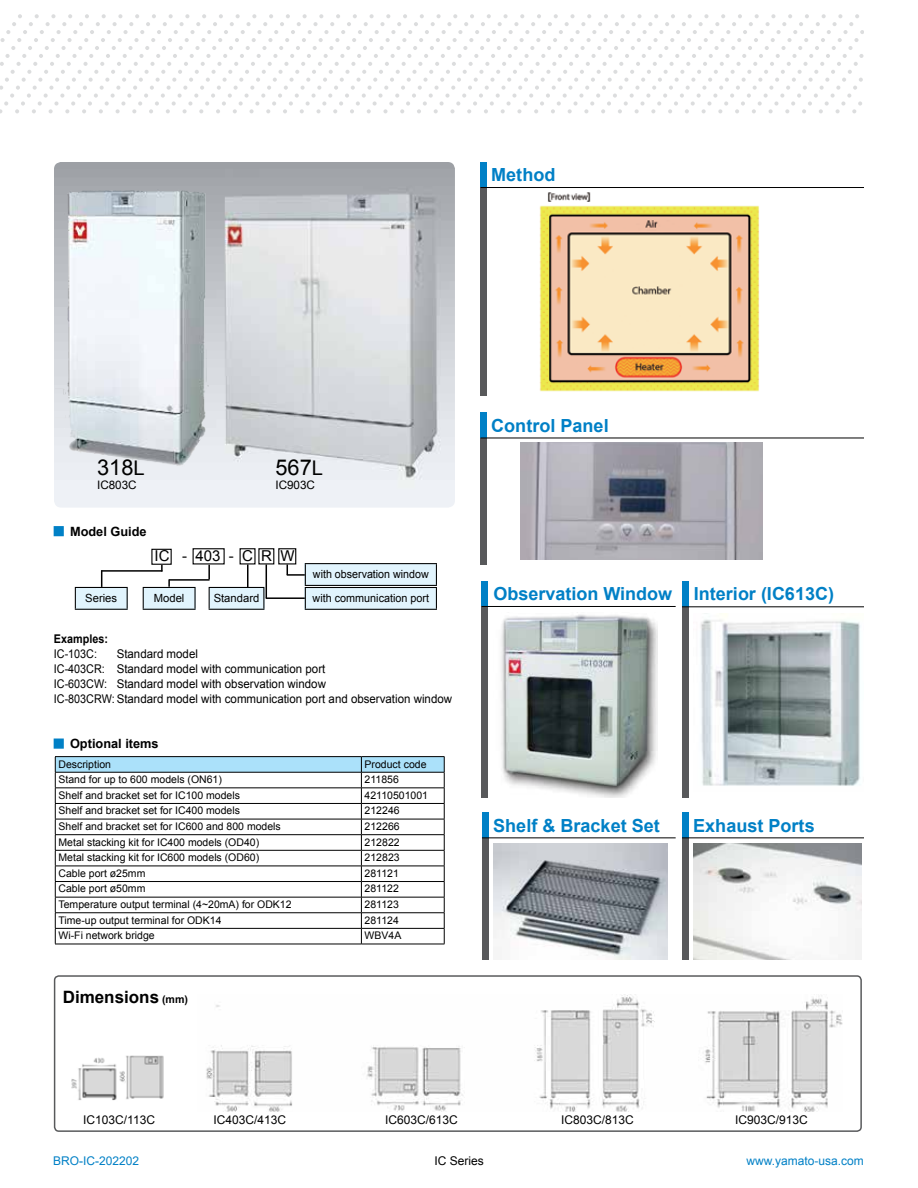
<style>
.page{position:relative;width:918px;height:1188px;background:#fff}
.page>*{position:absolute;margin:0;border:0;box-sizing:border-box;transform-origin:0 0}
.t1{font:21.75px "Arial";color:#000}
.t2{font:700 18px "Arial";color:#0080c6}
.t3{font:700 16.95px "Arial";color:#000}
.t4{font:15px "Arial";color:#000}
.t5{font:700 12.75px "Arial";color:#000}
.t6{font:12px/15px "Arial";color:#000;scale:.9 1}
.t7{font:12px/15px "Arial";color:#000;scale:.96 1}
.t8{font:12px "Arial";color:#000}
.t9{font:12px "Arial";color:#0080c6}
.t10{font:700 12px "Arial";color:#000;scale:.9 1}
.t11{font:11.7px "Arial";color:#000}
.t12{font:11.25px "Arial";color:#000;scale:.96 1}
.t13{font:11.25px "Arial";color:#000;scale:.95 1}
.t14{font:11.25px "Arial";color:#000}
.t15{font:10.5px "Arial";color:#000}
.s1{font-size:20.25px}
.s2{font-size:10.65px}
</style>
<div class="page">
<img style="left:54px;top:162px;width:401px;height:346px">
<svg style="left:0;top:14px;width:864px;height:99px"></svg>
<div style="left:481px;top:412px;width:6px;height:26px;background:#0080c6"></div>
<div style="left:481px;top:162px;width:6px;height:26px;background:#0080c6"></div>
<div style="left:481px;top:438px;width:6px;height:126px;background:#58595b"></div>
<div style="left:481px;top:188px;width:6px;height:208px;background:#58595b"></div>
<hr style="left:481px;top:438px;width:383px;height:1px;background:#000">
<hr style="left:481px;top:187px;width:383px;height:1px;background:#000">
<div style="left:482px;top:581px;width:6px;height:25px;background:#0080c6"></div>
<div style="left:482px;top:606px;width:6px;height:192px;background:#58595b"></div>
<hr style="left:482px;top:606px;width:194px;height:1px;background:#000">
<div style="left:682px;top:581px;width:6px;height:26px;background:#0080c6"></div>
<div style="left:682px;top:607px;width:6px;height:191px;background:#58595b"></div>
<hr style="left:682px;top:607px;width:182px;height:1px;background:#000">
<div style="left:482px;top:812px;width:6px;height:26px;background:#0080c6"></div>
<div style="left:682px;top:812px;width:6px;height:26px;background:#0080c6"></div>
<div style="left:482px;top:838px;width:6px;height:122px;background:#58595b"></div>
<div style="left:682px;top:838px;width:6px;height:122px;background:#58595b"></div>
<hr style="left:482px;top:838px;width:194px;height:1px;background:#000">
<hr style="left:682px;top:838px;width:182px;height:1px;background:#000">
<div style="left:54px;top:975px;width:808px;height:157px;border:1px solid #58595b;border-radius:4px"></div>
<img style="left:55px;top:189px;width:154px;height:277px">
<img style="left:521px;top:442px;width:242px;height:117px">
<img style="left:501px;top:614px;width:156px;height:184px">
<img style="left:700px;top:614px;width:160px;height:172px">
<img style="left:693px;top:843px;width:169px;height:117px">
<img style="left:493px;top:843px;width:174px;height:117px">
<img style="left:71px;top:1055px;width:93px;height:46px">
<div style="left:54px;top:526px;width:10px;height:10px;background:#0080c6;border:2px solid #0080c6"></div>
<div style="left:54px;top:739px;width:10px;height:10px;background:#0080c6;border:2px solid #0080c6"></div>
<div style="left:193px;top:548px;width:32px;height:16px;border:1px solid #000"></div>
<div style="left:240px;top:548px;width:16px;height:16px;border:1px solid #000"></div>
<div style="left:258px;top:548px;width:16px;height:16px;border:1px solid #000"></div>
<div style="left:278px;top:548px;width:18px;height:16px;border:1px solid #000"></div>
<div style="left:305px;top:587px;width:132px;height:23px;background:#e1f4fd"></div>
<hr style="left:305px;top:587px;width:132px;height:1px;background:#000">
<hr style="left:305px;top:609px;width:132px;height:1px;background:#000">
<div style="left:305px;top:563px;width:132px;height:23px;background:#e1f4fd"></div>
<hr style="left:305px;top:563px;width:132px;height:1px;background:#000">
<svg style="left:436px;top:564px;width:1px;height:45px"></svg>
<hr style="left:305px;top:585px;width:132px;height:1px;background:#000">
<div style="left:151px;top:549px;width:21px;height:16px;border:1px solid #000"></div>
<hr style="left:55px;top:756px;width:306px;height:1px;background:#000">
<hr style="left:361px;top:756px;width:84px;height:1px;background:#000">
<svg style="left:55px;top:757px;width:390px;height:187px"></svg>
<hr style="left:55px;top:944px;width:306px;height:1px;background:#000">
<hr style="left:361px;top:944px;width:84px;height:1px;background:#000">
<svg style="left:161px;top:565px;width:2px;height:7px"></svg>
<svg style="left:168px;top:579px;width:2px;height:8px"></svg>
<hr style="left:247px;top:564px;width:2px;height:23px;background:#000">
<hr style="left:266px;top:564px;width:1px;height:34px;background:#000">
<svg style="left:101px;top:572px;width:1px;height:15px"></svg>
<svg style="left:208px;top:565px;width:2px;height:14px"></svg>
<hr style="left:266px;top:597px;width:39px;height:2px;background:#000">
<hr style="left:101px;top:570px;width:61px;height:2px;background:#000">
<hr style="left:169px;top:579px;width:41px;height:2px;background:#000">
<div style="left:75px;top:587px;width:53px;height:23px;background:#e1f4fd"></div>
<hr style="left:75px;top:587px;width:53px;height:1px;background:#000">
<svg style="left:75px;top:588px;width:1px;height:21px"></svg>
<svg style="left:127px;top:588px;width:1px;height:21px"></svg>
<hr style="left:75px;top:609px;width:53px;height:1px;background:#000">
<div style="left:143px;top:587px;width:53px;height:23px;background:#e1f4fd"></div>
<hr style="left:143px;top:587px;width:53px;height:1px;background:#000">
<svg style="left:143px;top:588px;width:1px;height:21px"></svg>
<hr style="left:194px;top:588px;width:2px;height:21px;background:#000">
<hr style="left:143px;top:609px;width:53px;height:1px;background:#000">
<div style="left:209px;top:587px;width:55px;height:23px;background:#e1f4fd"></div>
<hr style="left:209px;top:587px;width:55px;height:1px;background:#000">
<svg style="left:209px;top:588px;width:1px;height:21px"></svg>
<svg style="left:263px;top:588px;width:1px;height:21px"></svg>
<hr style="left:209px;top:609px;width:55px;height:1px;background:#000">
<svg style="left:287px;top:564px;width:19px;height:45px"></svg>
<img style="left:206px;top:995px;width:636px;height:116px">
<img style="left:539px;top:192px;width:220px;height:200px">
<h2 class="t2" style="left:491px;top:163px;width:66px">Method</h2>
<h1 class="t1" style="left:97px;top:453px;width:49px">318<span class="s1">L</span></h1>
<p class="t11" style="left:97px;top:477px;width:41px">IC803C</p>
<h1 class="t1" style="left:275px;top:453px;width:49px">567<span class="s1">L</span></h1>
<p class="t11" style="left:275px;top:477px;width:41px">IC903C</p>
<p class="t5" style="left:70px;top:523px;width:78px">Model Guide</p>
<h3 class="t4" style="left:155px;top:546px;width:142px">IC - 403 - C R W</h3>
<p class="t13" style="left:313px;top:566px;width:123px">with observation window</p>
<p class="t14" style="left:85px;top:590px;width:33px">Series</p>
<p class="t14" style="left:154px;top:590px;width:32px">Model</p>
<p class="t14" style="left:214px;top:590px;width:47px">Standard</p>
<p class="t12" style="left:313px;top:590px;width:123px">with communication port</p>
<p class="t10" style="left:54px;top:631px;width:62px">Examples:</p>
<p class="t6" style="left:54px;top:646px;width:444px">IC-103C:<br>IC-403CR:<br>IC-603CW:<br>IC-803CRW: Standard model with communication port and observation window</p>
<p class="t7" style="left:117px;top:646px;width:220px">Standard model<br>Standard model with communication port<br>Standard model with observation window</p>
<p class="t5" style="left:70px;top:735px;width:90px">Optional items</p>
<p class="t15" style="left:59px;top:757px;width:54px">Description</p>
<p class="t15" style="left:365px;top:757px;width:63px">Product code</p>
<p class="t15" style="left:59px;top:773px;width:165px">Stand for up to 600 models (ON61)</p>
<p class="t15" style="left:365px;top:773px;width:36px">211856</p>
<p class="t15" style="left:59px;top:788px;width:183px">Shelf and bracket set for IC100 models</p>
<p class="t15" style="left:365px;top:788px;width:65px">42110501001</p>
<p class="t15" style="left:59px;top:804px;width:183px">Shelf and bracket set for IC400 models</p>
<p class="t15" style="left:365px;top:804px;width:37px">212246</p>
<p class="t15" style="left:59px;top:819px;width:224px">Shelf and bracket set for IC600 and 800 models</p>
<p class="t15" style="left:365px;top:819px;width:37px">212266</p>
<p class="t15" style="left:59px;top:835px;width:202px">Metal stacking kit for IC400 models (OD40)</p>
<p class="t15" style="left:365px;top:835px;width:37px">212822</p>
<p class="t15" style="left:59px;top:851px;width:202px">Metal stacking kit for IC600 models (OD60)</p>
<p class="t15" style="left:365px;top:851px;width:37px">212823</p>
<p class="t15" style="left:59px;top:866px;width:88px">Cable port ø25mm</p>
<p class="t15" style="left:365px;top:866px;width:36px">281121</p>
<p class="t15" style="left:59px;top:882px;width:88px">Cable port ø50mm</p>
<p class="t15" style="left:365px;top:882px;width:36px">281122</p>
<p class="t15" style="left:59px;top:897px;width:235px">Temperature output terminal (4~20mA) for ODK12</p>
<p class="t15" style="left:365px;top:897px;width:36px">281123</p>
<p class="t15" style="left:59px;top:913px;width:164px">Time-up output terminal for ODK14</p>
<p class="t15" style="left:365px;top:913px;width:36px">281124</p>
<p class="t15" style="left:59px;top:929px;width:98px">Wi-Fi network bridge</p>
<p class="t15" style="left:365px;top:929px;width:38px">WBV4A</p>
<h3 class="t3" style="left:63px;top:986px;width:127px">Dimensions <span class="s2">(mm)</span></h3>
<h2 class="t2" style="left:491px;top:413px;width:119px">Control Panel</h2>
<h2 class="t2" style="left:493px;top:582px;width:342px">Observation Window Interior (IC613C)</h2>
<h2 class="t2" style="left:493px;top:813px;width:168px">Shelf &amp; Bracket Set</h2>
<h2 class="t2" style="left:693px;top:813px;width:123px">Exhaust Ports</h2>
<p class="t8" style="left:83px;top:1112px;width:73px">IC103C/113C</p>
<p class="t8" style="left:214px;top:1112px;width:74px">IC403C/413C</p>
<p class="t8" style="left:385px;top:1112px;width:74px">IC603C/613C</p>
<p class="t8" style="left:561px;top:1112px;width:74px">IC803C/813C</p>
<p class="t8" style="left:735px;top:1112px;width:74px">IC903C/913C</p>
<p class="t8" style="left:434px;top:1153px;width:51px">IC Series</p>
<p class="t9" style="left:53px;top:1153px;width:88px">BRO-IC-202202</p>
<p class="t9" style="left:747px;top:1153px;width:119px">www.yamato-usa.com</p>
</div>
